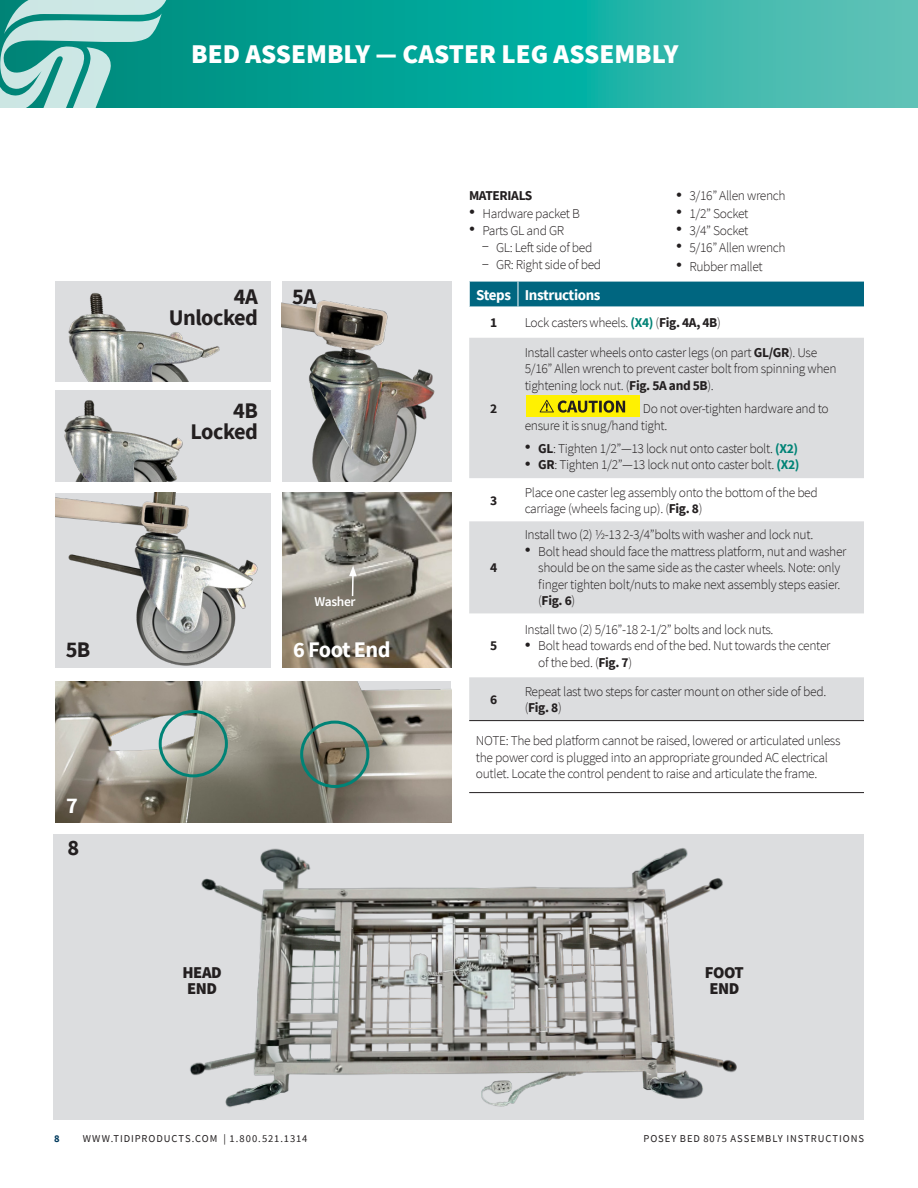
<style>
.page{position:relative;width:918px;height:1188px;background:#fff}
.page>*{position:absolute;margin:0;border:0;box-sizing:border-box;transform-origin:0 0}
.Subheads-ISO{font:900 27px "Source Sans Pro";color:#fff}
.Body-back_Bullets_So{font:700 22.35px "Source Sans Pro";letter-spacing:-.025em;color:#231f20}
.Body-back_Bullets_So-2{font:700 22.35px "Source Sans Pro";letter-spacing:-.025em;color:#fff}
.Body-back_Bullets_So-3{font:900 16.5px/16.5px "Source Sans Pro";letter-spacing:-.025em;color:#231f20}
.Body-back_Bullets_So-4{font:700 15px "Source Sans Pro";letter-spacing:-.025em;color:#fff}
.Body-back_Bullets_So-5{font:300 13.5px/16.5px "Source Sans Pro";letter-spacing:-.025em;color:#231f20}
.Body-back_Bullets_So-6{font:700 13.5px "Source Sans Pro";letter-spacing:-.025em;color:#231f20}
.Body-back_Bullets_So-7{font:600 13.5px "Source Sans Pro";letter-spacing:-.025em;color:#fff}
.t1{font:10.5px "Source Sans Pro";letter-spacing:.09em;color:#231f20}
.t2{font:700 10.5px "Source Sans Pro";color:#003a5d}
.s1{font-family:"Helvetica Neue LT Std";font-stretch:condensed;font-size:12px}
.s2{font-weight:700;color:#008376}
.s3{font-weight:700}
</style>
<div class="page">
<svg style="left:171px;top:0;width:747px;height:108px;background:#1dada0"></svg>
<svg style="left:0;top:0;width:171px;height:108px;background:#66b9b1"></svg>
<svg style="left:469px;top:338px;width:395px;height:382px;fill:#dcdddf"></svg>
<div style="left:469px;top:282px;width:395px;height:24px;background:#006680"></div>
<hr style="left:469px;top:720px;width:49px;height:1px;background:#231f20">
<hr style="left:518px;top:720px;width:346px;height:1px;background:#231f20">
<hr style="left:469px;top:792px;width:49px;height:1px;background:#231f20">
<hr style="left:518px;top:792px;width:346px;height:1px;background:#231f20">
<img style="left:282px;top:282px;width:170px;height:200px">
<img style="left:55px;top:493px;width:216px;height:175px">
<img style="left:283px;top:493px;width:168px;height:175px">
<img style="left:55px;top:681px;width:396px;height:142px">
<div style="left:54px;top:834px;width:810px;height:285px;background:#dcdddf"></div>
<img style="left:190px;top:848px;width:547px;height:259px">
<img style="left:55px;top:283px;width:216px;height:99px">
<div style="left:55px;top:390px;width:216px;height:92px;background:#dcdddf"></div>
<img style="left:64px;top:400px;width:119px;height:82px">
<div style="left:526px;top:396px;width:113px;height:21px;background:#fff101"></div>
<svg style="left:540px;top:400px;width:85px;height:13px"></svg>
<hr style="left:352px;top:574px;width:2px;height:22px;background:#fff">
<svg style="left:349px;top:566px;width:8px;height:10px"></svg>
<div style="left:159px;top:710px;width:69px;height:67px;border:3px solid #008376;border-radius:50%"></div>
<div style="left:300px;top:721px;width:69px;height:67px;border:3px solid #008376;border-radius:50%"></div>
<p class="Subheads-ISO" style="left:191px;top:36px;width:489px">BED ASSEMBLY — CASTER LEG ASSEMBLY</p>
<p class="Body-back_Bullets_So" style="left:234px;top:281px;width:26px">4A</p>
<p class="Body-back_Bullets_So" style="left:169px;top:303px;width:90px">Unlocked</p>
<p class="Body-back_Bullets_So" style="left:233px;top:395px;width:26px">4B</p>
<p class="Body-back_Bullets_So" style="left:191px;top:417px;width:69px">Locked</p>
<p class="Body-back_Bullets_So" style="left:292px;top:281px;width:26px">5A</p>
<p class="Body-back_Bullets_So-7" style="left:314px;top:593px;width:43px">Washer</p>
<p class="Body-back_Bullets_So" style="left:66px;top:635px;width:26px">5B</p>
<p class="Body-back_Bullets_So-2" style="left:293px;top:635px;width:99px">6 Foot End</p>
<p class="Body-back_Bullets_So-2" style="left:66px;top:790px;width:13px">7</p>
<p class="Body-back_Bullets_So" style="left:67px;top:832px;width:13px">8</p>
<p class="Body-back_Bullets_So-3" style="left:182px;top:964px;width:41px">HEAD<br>END</p>
<p class="Body-back_Bullets_So-6" style="left:469px;top:187px;width:65px">MATERIALS</p>
<p class="Body-back_Bullets_So-5" style="left:469px;top:205px;width:112px"><span class="s1">•</span> Hardware packet B</p>
<p class="Body-back_Bullets_So-5" style="left:469px;top:222px;width:97px"><span class="s1">•</span> Parts GL and GR</p>
<p class="Body-back_Bullets_So-5" style="left:483px;top:239px;width:111px"><span class="s1">–</span> GL: Left side of bed</p>
<p class="Body-back_Bullets_So-5" style="left:483px;top:256px;width:120px"><span class="s1">–</span> GR: Right side of bed</p>
<p class="Body-back_Bullets_So-5" style="left:676px;top:188px;width:111px"><span class="s1">•</span> 3/16” Allen wrench</p>
<p class="Body-back_Bullets_So-5" style="left:676px;top:205px;width:74px"><span class="s1">•</span> 1/2” Socket</p>
<p class="Body-back_Bullets_So-5" style="left:676px;top:222px;width:74px"><span class="s1">•</span> 3/4” Socket</p>
<p class="Body-back_Bullets_So-5" style="left:676px;top:239px;width:111px"><span class="s1">•</span> 5/16” Allen wrench</p>
<p class="Body-back_Bullets_So-5" style="left:676px;top:258px;width:88px"><span class="s1">•</span> Rubber mallet</p>
<p class="Body-back_Bullets_So-4" style="left:476px;top:284px;width:36px">Steps</p>
<p class="Body-back_Bullets_So-4" style="left:525px;top:284px;width:77px">Instructions</p>
<p class="Body-back_Bullets_So-6" style="left:490px;top:314px;width:9px">1</p>
<p class="Body-back_Bullets_So-5" style="left:525px;top:314px;width:198px">Lock casters wheels. <span class="s2">(X4)</span> (<span class="s3">Fig. 4A, 4B</span>)</p>
<p class="Body-back_Bullets_So-6" style="left:490px;top:399px;width:9px">2</p>
<p class="Body-back_Bullets_So-5" style="left:525px;top:344px;width:313px">Install caster wheels onto caster legs (on part <span class="s3">GL/GR</span>). Use<br>5/16” Allen wrench to prevent caster bolt from spinning when tightening lock nut. (<span class="s3">Fig. 5A and 5B</span>).</p>
<p class="Body-back_Bullets_So-5" style="left:525px;top:400px;width:306px;text-indent:118px">Do not over-tighten hardware and to ensure it is snug/hand tight.</p>
<p class="Body-back_Bullets_So-5" style="left:525px;top:440px;width:275px"><span class="s1">•</span> <span class="s3">GL</span>: Tighten 1/2”—13 lock nut onto caster bolt. <span class="s2">(X2)</span></p>
<p class="Body-back_Bullets_So-5" style="left:525px;top:457px;width:276px"><span class="s1">•</span> <span class="s3">GR</span>: Tighten 1/2”—13 lock nut onto caster bolt. <span class="s2">(X2)</span></p>
<p class="Body-back_Bullets_So-6" style="left:490px;top:491px;width:9px">3</p>
<p class="Body-back_Bullets_So-5" style="left:525px;top:484px;width:295px">Place one caster leg assembly onto the bottom of the bed carriage (wheels facing up). (<span class="s3">Fig. 8</span>)</p>
<p class="Body-back_Bullets_So-6" style="left:490px;top:559px;width:9px">4</p>
<p class="Body-back_Bullets_So-6" style="left:490px;top:637px;width:9px">5</p>
<p class="Body-back_Bullets_So-5" style="left:525px;top:527px;width:290px">Install two (2) ½-13 2-3/4”bolts with washer and lock nut.</p>
<p class="Body-back_Bullets_So-5" style="left:538px;top:543px;width:310px;text-indent:-14px"><span class="s1">•</span> Bolt head should face the mattress platform, nut and washer should be on the same side as the caster wheels. Note: only finger tighten bolt/nuts to make next assembly steps easier. (<span class="s3">Fig. 6</span>)</p>
<p class="Body-back_Bullets_So-5" style="left:525px;top:621px;width:250px">Install two (2) 5/16”-18 2-1/2” bolts and lock nuts.</p>
<p class="Body-back_Bullets_So-5" style="left:538px;top:638px;width:294px;text-indent:-14px"><span class="s1">•</span> Bolt head towards end of the bed. Nut towards the center of the bed. (<span class="s3">Fig. 7</span>)</p>
<p class="Body-back_Bullets_So-6" style="left:490px;top:690px;width:9px">6</p>
<p class="Body-back_Bullets_So-5" style="left:525px;top:683px;width:303px">Repeat last two steps for caster mount on other side of bed. (<span class="s3">Fig. 8</span>)</p>
<p class="Body-back_Bullets_So-5" style="left:476px;top:732px;width:366px">NOTE: The bed platform cannot be raised, lowered or articulated unless the power cord is plugged into an appropriate grounded AC electrical outlet. Locate the control pendent to raise and articulate the frame.</p>
<p class="Body-back_Bullets_So-3" style="left:705px;top:964px;width:41px">FOOT</p>
<p class="Body-back_Bullets_So-3" style="left:709px;top:980px;width:32px">END</p>
<p class="t2" style="left:54px;top:1131px;width:7px">8</p>
<p class="t1" style="left:83px;top:1132px;width:226px">WWW.TIDIPRODUCTS.COM | 1.800.521.1314</p>
<p class="t1" style="left:644px;top:1132px;width:222px">POSEY BED 8075 ASSEMBLY INSTRUCTIONS</p>
</div>
